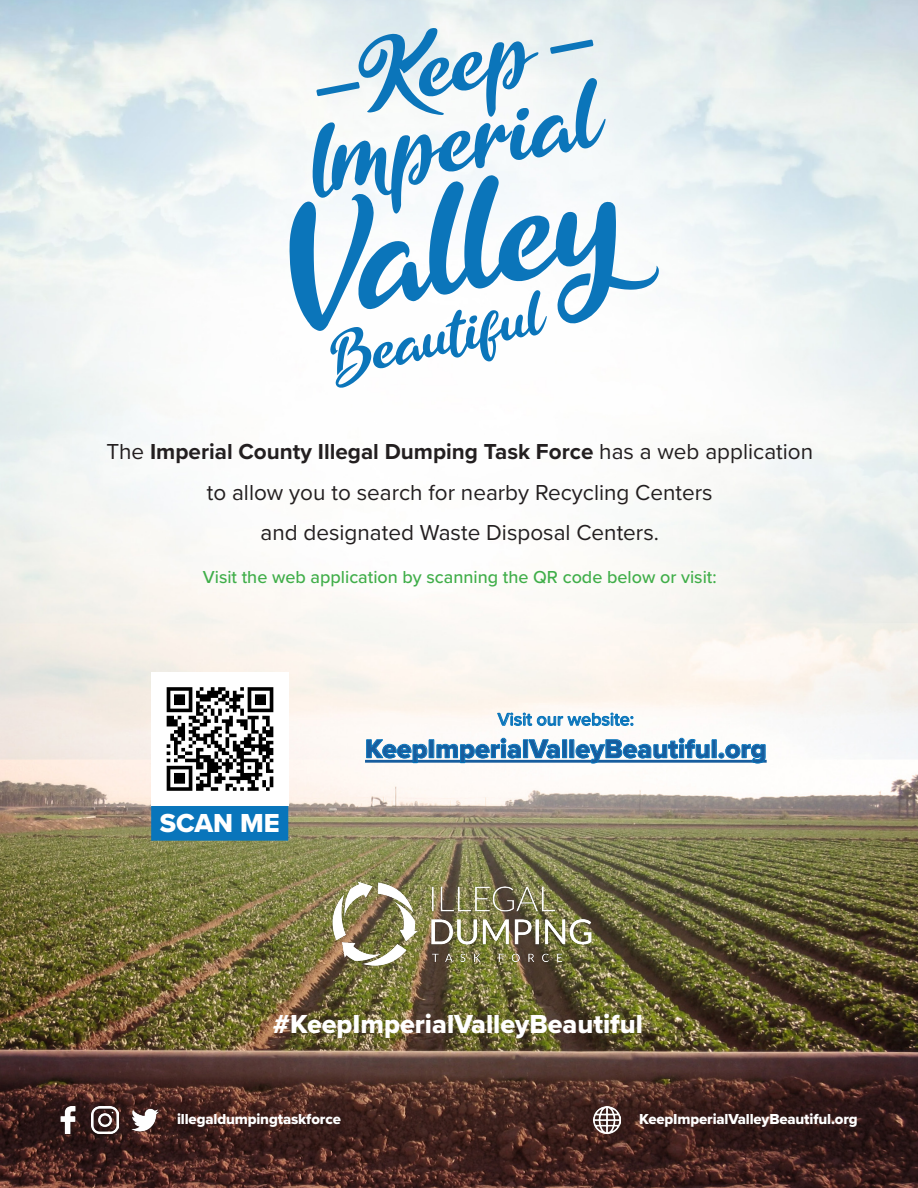
<style>
.page{position:relative;width:918px;height:1188px;background:#fff}
.page>*{position:absolute;margin:0;border:0;box-sizing:border-box;transform-origin:0 0}
.t1{font:27px "Proxima Nova Extrabld";color:#fff}
.t2{font:27px "Proxima Nova Extrabld";color:#175d9e}
.t3{font:22.5px "Proxima Nova";color:#231f20}
.t4{font:700 22.5px "Proxima Nova";color:#231f20}
.t5{font:500 18px "Proxima Nova";color:#40ae49}
.t6{font:500 18px "Proxima Nova";color:#0975bb}
.t7{font:15px "Proxima Nova Extrabld";letter-spacing:-.01em;color:#fff}
.s1{font-weight:400}
</style>
<div class="page">
<img style="left:0;top:0;width:918px;height:1188px">
<img style="left:54px;top:1107px;width:27px;height:27px">
<img style="left:91px;top:1107px;width:27px;height:27px">
<img style="left:131px;top:1107px;width:28px;height:27px">
<img style="left:593px;top:1107px;width:28px;height:27px">
<svg style="left:606px;top:175px;width:53px;height:149px"></svg>
<svg style="left:289px;top:28px;width:317px;height:360px"></svg>
<hr style="left:365px;top:760px;width:402px;height:3px;background:#175d9e">
<svg style="left:497px;top:713px;width:136px;height:13px"></svg>
<svg style="left:366px;top:739px;width:62px;height:24px"></svg>
<svg style="left:436px;top:738px;width:85px;height:25px"></svg>
<div style="left:523px;top:740px;width:5px;height:18px;border:1px solid #0975bb"></div>
<svg style="left:528px;top:739px;width:32px;height:20px"></svg>
<div style="left:563px;top:740px;width:4px;height:18px;border:1px solid #0975bb"></div>
<svg style="left:575px;top:738px;width:135px;height:26px"></svg>
<svg style="left:719px;top:744px;width:47px;height:20px"></svg>
<img style="left:331px;top:873px;width:262px;height:101px">
<div style="left:151px;top:805px;width:137px;height:36px;background:#0975bb;border:2px solid #0975bb"></div>
<img style="left:151px;top:672px;width:137px;height:133px">
<p class="t4" style="left:106px;top:435px;width:708px"><span class="s1">The</span> Imperial County Illegal Dumping Task Force <span class="s1">has a web application</span></p>
<p class="t3" style="left:207px;top:475px;width:507px">to allow you to search for nearby Recycling Centers</p>
<p class="t3" style="left:260px;top:516px;width:400px">and designated Waste Disposal Centers.</p>
<p class="t5" style="left:203px;top:564px;width:515px">Visit the web application by scanning the QR code below or visit:</p>
<p class="t1" style="left:160px;top:803px;width:122px">SCAN ME</p>
<p class="t6" style="left:498px;top:706px;width:138px">Visit our website:</p>
<p class="t2" style="left:365px;top:729px;width:403px">KeepImperialValleyBeautiful.org</p>
<p class="t1" style="left:273px;top:1004px;width:371px">#KeepImperialValleyBeautiful</p>
<p class="t7" style="left:177px;top:1108px;width:165px">illegaldumpingtaskforce</p>
<p class="t7" style="left:639px;top:1108px;width:220px">KeepImperialValleyBeautiful.org</p>
</div>
